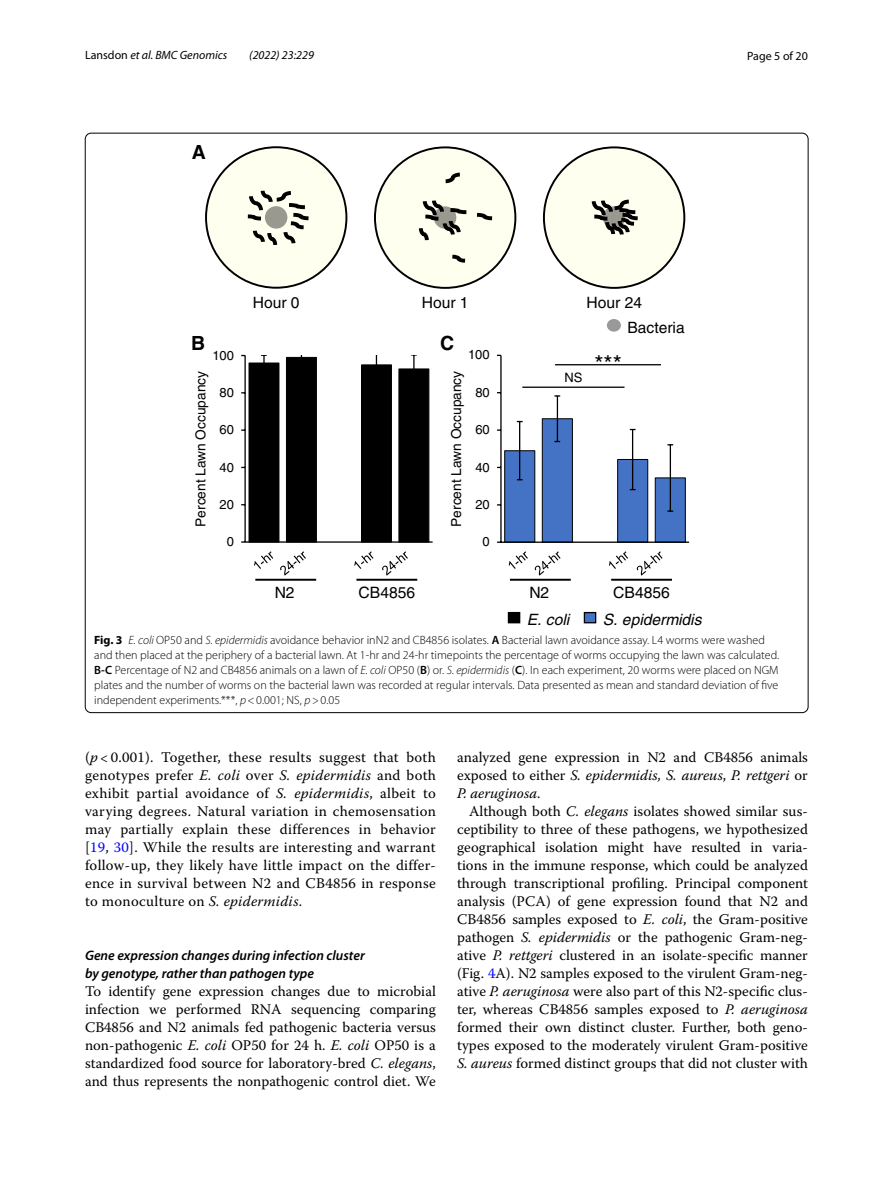
<style>
.page{position:relative;width:893px;height:1187px;background:#fff}
.page>*{position:absolute;margin:0;border:0;box-sizing:border-box;transform-origin:0 0}
.t1{font:23.4px "Helvetica 4";color:#000}
.t2{font:19.5px "Helvetica Bold 3";color:#000}
.t3{font:15.6px "Helvetica 4";color:#000}
.t4{font:15.6px "Helvetica Oblique 3";color:#000}
.t5{font:14.7px/18px "Warnock Pro";color:#000;text-align:justify}
.t6{font:italic 600 13.8px/18px "Myriad Pro";color:#000}
.t7{font:13.8px "Helvetica 4";color:#000}
.t8{font:12.9px "Helvetica 4";color:#000}
.t9{font:300 12px/15px "Myriad Pro";color:#000}
.t10{font:italic 12px "Myriad Pro";color:#000}
.t11{font:12px "Myriad Pro";color:#000}
.s1{font-style:normal}
.s2{font-weight:700}
.s3{font-style:italic}
.s4{font-weight:600}
.s5{color:#00f}
</style>
<div class="page">
<hr style="left:500px;top:355px;width:2px;height:187px;background:#000">
<hr style="left:501px;top:541px;width:188px;height:2px;background:#000">
<svg style="left:241px;top:355px;width:189px;height:188px"></svg>
<hr style="left:245px;top:541px;width:188px;height:1px;background:#000">
<div style="left:607px;top:319px;width:14px;height:12px;background:#999;border-radius:50%"></div>
<svg style="left:543px;top:146px;width:142px;height:143px"></svg>
<svg style="left:374px;top:146px;width:142px;height:143px"></svg>
<svg style="left:205px;top:146px;width:142px;height:143px"></svg>
<hr style="left:555px;top:364px;width:106px;height:1px;background:#000">
<svg style="left:254px;top:551px;width:19px;height:18px"></svg>
<svg style="left:280px;top:551px;width:26px;height:24px"></svg>
<svg style="left:354px;top:551px;width:19px;height:18px"></svg>
<svg style="left:382px;top:551px;width:26px;height:24px"></svg>
<hr style="left:255px;top:578px;width:61px;height:2px;background:#000">
<hr style="left:356px;top:578px;width:61px;height:2px;background:#000">
<svg style="left:497px;top:386px;width:189px;height:238px"></svg>
<hr style="left:510px;top:578px;width:61px;height:2px;background:#000">
<hr style="left:611px;top:578px;width:61px;height:2px;background:#000">
<p class="t10" style="left:85px;top:48px;width:144px"><span class="s1">Lansdon</span> et al. BMC Genomics</p>
<p class="t10" style="left:249px;top:48px;width:66px">(2022) 23:229</p>
<p class="t11" style="left:747px;top:48px;width:62px">Page 5 of 20</p>
<h2 class="t2" style="left:192px;top:140px;width:16px">A</h2>
<p class="t3" style="left:253px;top:293px;width:48px">Hour 0</p>
<p class="t3" style="left:422px;top:293px;width:48px">Hour 1</p>
<h2 class="t2" style="left:191px;top:331px;width:16px">B</h2>
<h2 class="t2" style="left:440px;top:331px;width:16px">C</h2>
<p class="t8" style="left:212px;top:347px;width:23px">100</p>
<p class="t8" style="left:468px;top:347px;width:23px">100</p>
<p class="t7" style="left:193px;top:526px;width:157px;rotate:-90deg">P waLt nec r e n O ycnapucc</p>
<p class="t8" style="left:220px;top:385px;width:16px">80</p>
<p class="t8" style="left:220px;top:422px;width:16px">60</p>
<p class="t8" style="left:220px;top:459px;width:16px">40</p>
<p class="t8" style="left:220px;top:497px;width:16px">20</p>
<p class="t8" style="left:227px;top:534px;width:9px">0</p>
<p class="t7" style="left:448px;top:526px;width:157px;rotate:-90deg">Percent Lawn Occupancy</p>
<p class="t8" style="left:475px;top:385px;width:16px">80</p>
<p class="t8" style="left:475px;top:422px;width:16px">60</p>
<p class="t8" style="left:475px;top:459px;width:16px">40</p>
<p class="t8" style="left:475px;top:497px;width:16px">20</p>
<p class="t8" style="left:483px;top:534px;width:9px">0</p>
<p class="t3" style="left:586px;top:293px;width:57px">Hour 24</p>
<p class="t3" style="left:627px;top:318px;width:59px">Bacteria</p>
<h1 class="t1" style="left:564px;top:350px;width:59px"><sub>NS</sub> ***</h1>
<p class="t3" style="left:275px;top:583px;width:21px">N2</p>
<p class="t3" style="left:359px;top:583px;width:58px">CB4856</p>
<p class="t3" style="left:529px;top:583px;width:21px">N2</p>
<p class="t3" style="left:613px;top:583px;width:58px">CB4856</p>
<p class="t9" style="left:94px;top:632px;width:686px"><span class="s2">Fig. 3</span> <span class="s3">E. coli</span> OP50 and <span class="s3">S. epidermidis</span> avoidance behavior inN2 and CB4856 isolates. <span class="s4">A</span> Bacterial lawn avoidance assay. L4 worms were washed and then placed at the periphery of a bacterial lawn. At 1-hr and 24-hr timepoints the percentage of worms occupying the lawn was calculated.<br><span class="s4">B-C</span> Percentage of N2 and CB4856 animals on a lawn of <span class="s3">E. coli</span> OP50 (<span class="s4">B</span>) or. <span class="s3">S. epidermidis</span> (<span class="s4">C</span>). In each experiment, 20 worms were placed on NGM plates and the number of worms on the bacterial lawn was recorded at regular intervals. Data presented as mean and standard deviation of five independent experiments.***, <span class="s3">p</span>&lt;0.001; NS, <span class="s3">p&gt;</span>0.05</p>
<p class="t4" style="left:527px;top:610px;width:44px">E. coli</p>
<p class="t4" style="left:603px;top:610px;width:100px">S. epidermidis</p>
<p class="t5" style="left:85px;top:747px;width:352px">(<span class="s3">p</span> &lt; 0.001). Together, these results suggest that both genotypes prefer <span class="s3">E. coli</span> over <span class="s3">S. epidermidis</span> and both exhibit partial avoidance of <span class="s3">S. epidermidis</span>, albeit to varying degrees. Natural variation in chemosensation may partially explain these differences in behavior [<span class="s5">19</span>, <span class="s5">30</span>]. While the results are interesting and warrant follow-up, they likely have little impact on the differ&shy;ence in survival between N2 and CB4856 in response to monoculture on <span class="s3">S. epidermidis</span>.</p>
<p class="t6" style="left:85px;top:946px;width:281px">Gene expression changes during infection cluster by genotype, rather than pathogen type</p>
<p class="t5" style="left:85px;top:982px;width:352px">To identify gene expression changes due to microbial infection we performed RNA sequencing comparing CB4856 and N2 animals fed pathogenic bacteria versus non-pathogenic <span class="s3">E. coli</span> OP50 for 24 h. <span class="s3">E. coli</span> OP50 is a standardized food source for laboratory-bred <span class="s3">C. elegans</span>, and thus represents the nonpathogenic control diet. We</p>
<p class="t5" style="left:457px;top:747px;width:352px">analyzed gene expression in N2 and CB4856 animals exposed to either <span class="s3">S. epidermidis, S. aureus</span>, <span class="s3">P. rettgeri</span> or <span class="s3">P. aeruginosa</span>.</p>
<p class="t5" style="left:457px;top:801px;width:352px;text-indent:12px">Although both <span class="s3">C. elegans</span> isolates showed similar sus&shy;ceptibility to three of these pathogens, we hypothesized geographical isolation might have resulted in varia&shy;tions in the immune response, which could be analyzed through transcriptional profiling. Principal component analysis (PCA) of gene expression found that N2 and CB4856 samples exposed to <span class="s3">E. coli</span>, the Gram-positive pathogen <span class="s3">S. epidermidis</span> or the pathogenic Gram-neg&shy;ative <span class="s3">P. rettgeri</span> clustered in an isolate-specific manner (Fig. <span class="s5">4</span>A). N2 samples exposed to the virulent Gram-neg&shy;ative <span class="s3">P. aeruginosa</span> were also part of this N2-specific clus&shy;ter, whereas CB4856 samples exposed to <span class="s3">P. aeruginosa </span>formed their own distinct cluster. Further, both geno&shy;types exposed to the moderately virulent Gram-positive <span class="s3">S. aureus</span> formed distinct groups that did not cluster with</p>
</div>
